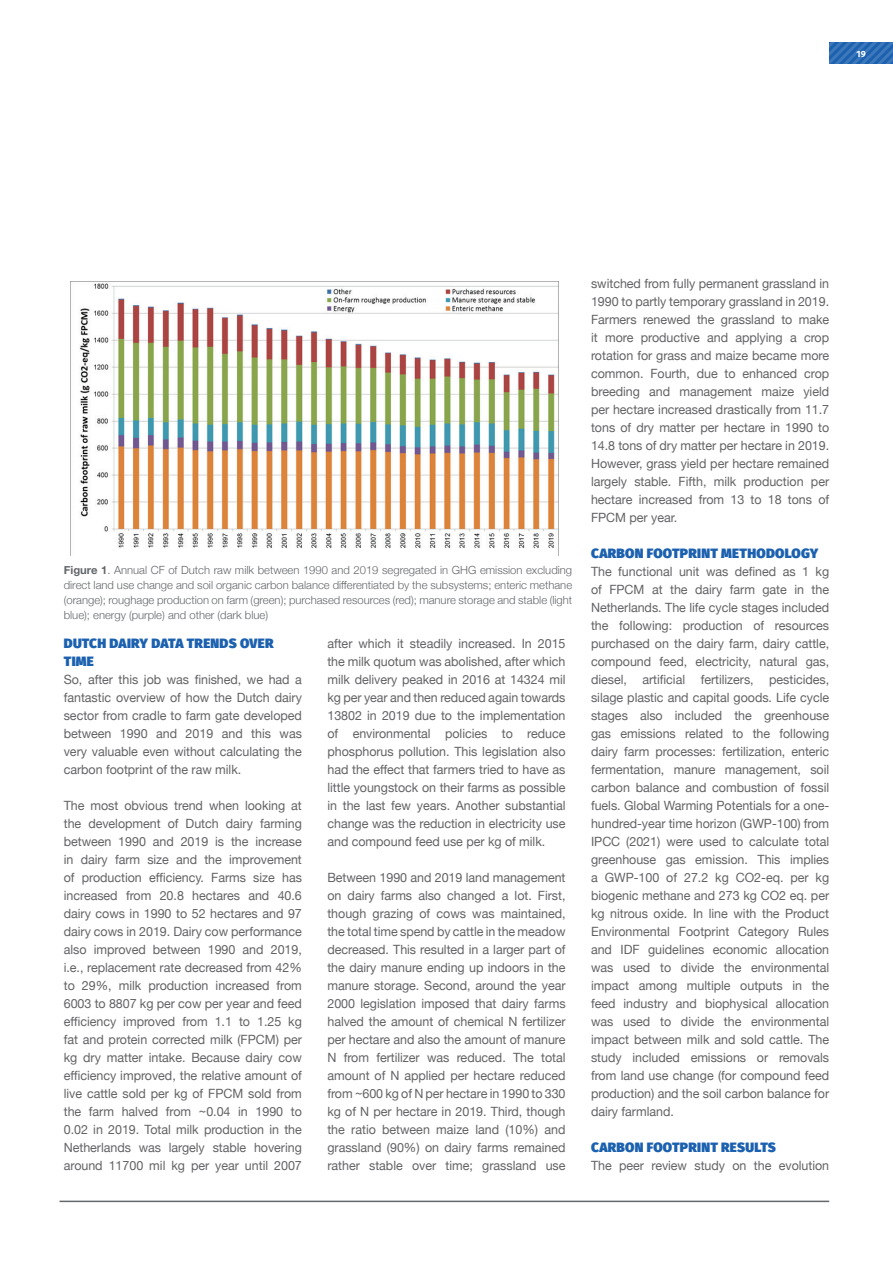
<style>
.page{position:relative;width:893px;height:1263px;background:#fff}
.page>*{position:absolute;margin:0;border:0;box-sizing:border-box;transform-origin:0 0}
.t1{font:900 13.5px/18px "Fira Sans";letter-spacing:.02em;color:#1c61af}
.t2{font:12.75px/18px "Helvetica Neue";letter-spacing:-.005em;color:#636366;text-align:justify}
.t3{font:300 11.25px/15px "Helvetica Neue";color:#63666a;text-align:justify}
.t4{font:700 9px "Fira Sans";color:#fff}
.s1{font-weight:700}
</style>
<div class="page">
<hr style="left:60px;top:1200px;width:769px;height:2px;background:#63666a">
<img style="left:70px;top:282px;width:489px;height:273px">
<svg style="left:829px;top:43px;width:64px;height:21px"></svg>
<p class="t4" style="left:856px;top:47px;width:11px">19</p>
<p class="t3" style="left:64px;top:561px;width:510px"><span class="s1">Figure 1</span>. Annual CF of Dutch raw milk between 1990 and 2019 segregated in GHG emission excluding direct land use change and soil organic carbon balance differentiated by the subsystems; enteric methane (orange); roughage production on farm (green); purchased resources (red); manure storage and stable (light blue); energy (purple) and other (dark blue)</p>
<p class="t1" style="left:64px;top:633px;width:211px">DUTCH DAIRY DATA TRENDS OVER<br>TIME</p>
<p class="t2" style="left:64px;top:671px;width:240px">So, after this job was finished, we had a fantastic overview of how the Dutch dairy sector from cradle to farm gate developed between 1990 and 2019 and this was very valuable even without calculating the carbon footprint of the raw milk.</p>
<p class="t2" style="left:64px;top:797px;width:240px">The most obvious trend when looking at the development of Dutch dairy farming between 1990 and 2019 is the increase in dairy farm size and the improvement of production efficiency. Farms size has increased from 20.8 hectares and 40.6 dairy cows in 1990 to 52 hectares and 97 dairy cows in 2019. Dairy cow performance also improved between 1990 and 2019, i.e., replacement rate decreased from 42% to 29%, milk production increased from 6003 to 8807 kg per cow per year and feed efficiency improved from 1.1 to 1.25 kg fat and protein corrected milk (FPCM) per kg dry matter intake. Because dairy cow efficiency improved, the relative amount of live cattle sold per kg of FPCM sold from the farm halved from ~0.04 in 1990 to 0.02 in 2019. Total milk production in the Netherlands was largely stable hovering around 11700 mil kg per year until 2007</p>
<p class="t2" style="left:327px;top:635px;width:240px">after which it steadily increased. In 2015 the milk quotum was abolished, after which milk delivery peaked in 2016 at 14324 mil kg per year and then reduced again towards 13802 in 2019 due to the implementation of environmental policies to reduce phosphorus pollution. This legislation also had the effect that farmers tried to have as little youngstock on their farms as possible in the last few years. Another substantial change was the reduction in electricity use and compound feed use per kg of milk.</p>
<p class="t2" style="left:327px;top:869px;width:240px">Between 1990 and 2019 land management on dairy farms also changed a lot. First, though grazing of cows was maintained, the total time spend by cattle in the meadow decreased. This resulted in a larger part of the dairy manure ending up indoors in the manure storage. Second, around the year 2000 legislation imposed that dairy farms halved the amount of chemical N fertilizer per hectare and also the amount of manure N from fertilizer was reduced. The total amount of N applied per hectare reduced from ~600 kg of N per hectare in 1990 to 330 kg of N per hectare in 2019. Third, though the ratio between maize land (10%) and grassland (90%) on dairy farms remained rather stable over time; grassland use</p>
<p class="t2" style="left:591px;top:275px;width:240px">switched from fully permanent grassland in 1990 to partly temporary grassland in 2019.<br>Farmers renewed the grassland to make it more productive and applying a crop rotation for grass and maize became more common. Fourth, due to enhanced crop breeding and management maize yield per hectare increased drastically from 11.7 tons of dry matter per hectare in 1990 to 14.8 tons of dry matter per hectare in 2019.<br>However, grass yield per hectare remained largely stable. Fifth, milk production per hectare increased from 13 to 18 tons of FPCM per year.</p>
<p class="t1" style="left:591px;top:543px;width:229px">CARBON FOOTPRINT METHODOLOGY</p>
<p class="t2" style="left:591px;top:563px;width:240px">The functional unit was defined as 1 kg of FPCM at the dairy farm gate in the Netherlands. The life cycle stages included the following: production of resources purchased on the dairy farm, dairy cattle, compound feed, electricity, natural gas, diesel, artificial fertilizers, pesticides, silage plastic and capital goods. Life cycle stages also included the greenhouse gas emissions related to the following dairy farm processes: fertilization, enteric fermentation, manure management, soil carbon balance and combustion of fossil fuels. Global Warming Potentials for a one&shy;hundred-year time horizon (GWP-100) from IPCC (2021) were used to calculate total greenhouse gas emission. This implies a GWP-100 of 27.2 kg CO2-eq. per kg biogenic methane and 273 kg CO2 eq. per kg nitrous oxide. In line with the Product Environmental Footprint Category Rules and IDF guidelines economic allocation was used to divide the environmental impact among multiple outputs in the feed industry and biophysical allocation was used to divide the environmental impact between milk and sold cattle. The study included emissions or removals from land use change (for compound feed production) and the soil carbon balance for dairy farmland.</p>
<p class="t1" style="left:591px;top:1137px;width:186px">CARBON FOOTPRINT RESULTS</p>
<p class="t2" style="left:591px;top:1157px;width:240px">The peer review study on the evolution</p>
</div>
